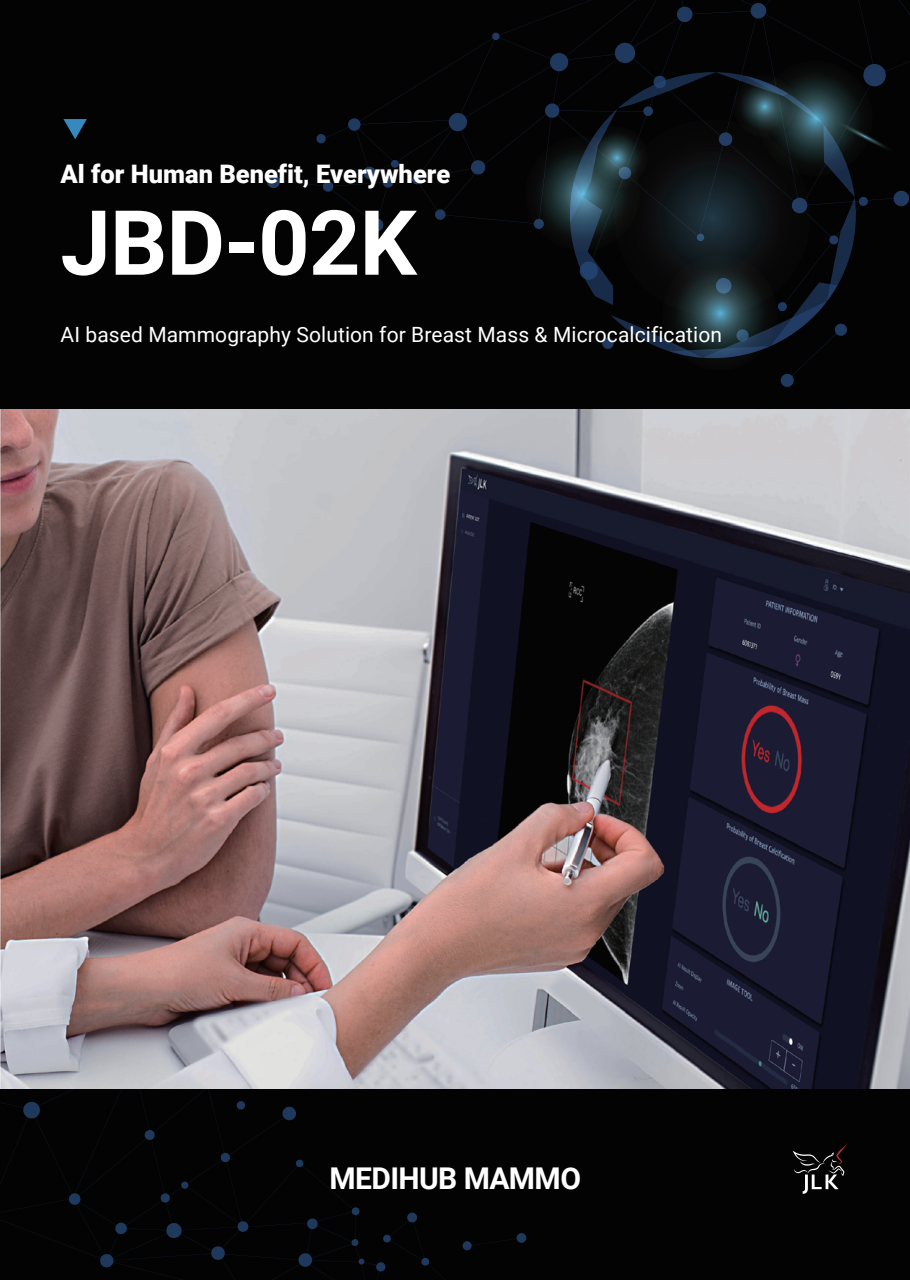
<style>
.page{position:relative;width:910px;height:1280px;background:#fff}
.page>*{position:absolute;margin:0;border:0;box-sizing:border-box;transform-origin:0 0}
.t1{font:700 90px "Roboto";letter-spacing:-.01em;color:#fff}
.t2{font:700 30px "Roboto";letter-spacing:-.02em;color:#fff}
.t3{font:900 25.5px "Roboto";color:#fff}
.t4{font:21px "Roboto";letter-spacing:.005em;color:#fff}
</style>
<div class="page">
<img style="left:0;top:409px;width:910px;height:680px">
<div style="left:0;top:0;width:910px;height:409px;background:#030303"></div>
<div style="left:0;top:1089px;width:910px;height:191px;background:#030303"></div>
<svg style="left:462px;top:1233px;width:64px;height:18px"></svg>
<svg style="left:0;top:1089px;width:383px;height:191px"></svg>
<svg style="left:383px;top:1212px;width:62px;height:68px"></svg>
<svg style="left:267px;top:175px;width:49px;height:14px"></svg>
<svg style="left:316px;top:0;width:594px;height:232px"></svg>
<svg style="left:63px;top:119px;width:24px;height:20px"></svg>
<svg style="left:793px;top:1144px;width:54px;height:50px"></svg>
<div style="left:758px;top:61px;width:115px;height:115px;background:#070706;border-radius:50%"></div>
<svg style="left:525px;top:136px;width:115px;height:115px"></svg>
<svg style="left:570px;top:72px;width:322px;height:315px"></svg>
<svg style="left:585px;top:126px;width:63px;height:63px"></svg>
<p class="t3" style="left:61px;top:156px;width:391px">Al for Human Benefit, Everywhere</p>
<h1 class="t1" style="left:61px;top:180px;width:358px">JBD-02K</h1>
<p class="t4" style="left:61px;top:319px;width:663px">AI based Mammography Solution for Breast Mass &amp; Microcalcification</p>
<h2 class="t2" style="left:330px;top:1157px;width:253px">MEDIHUB MAMMO</h2>
</div>
